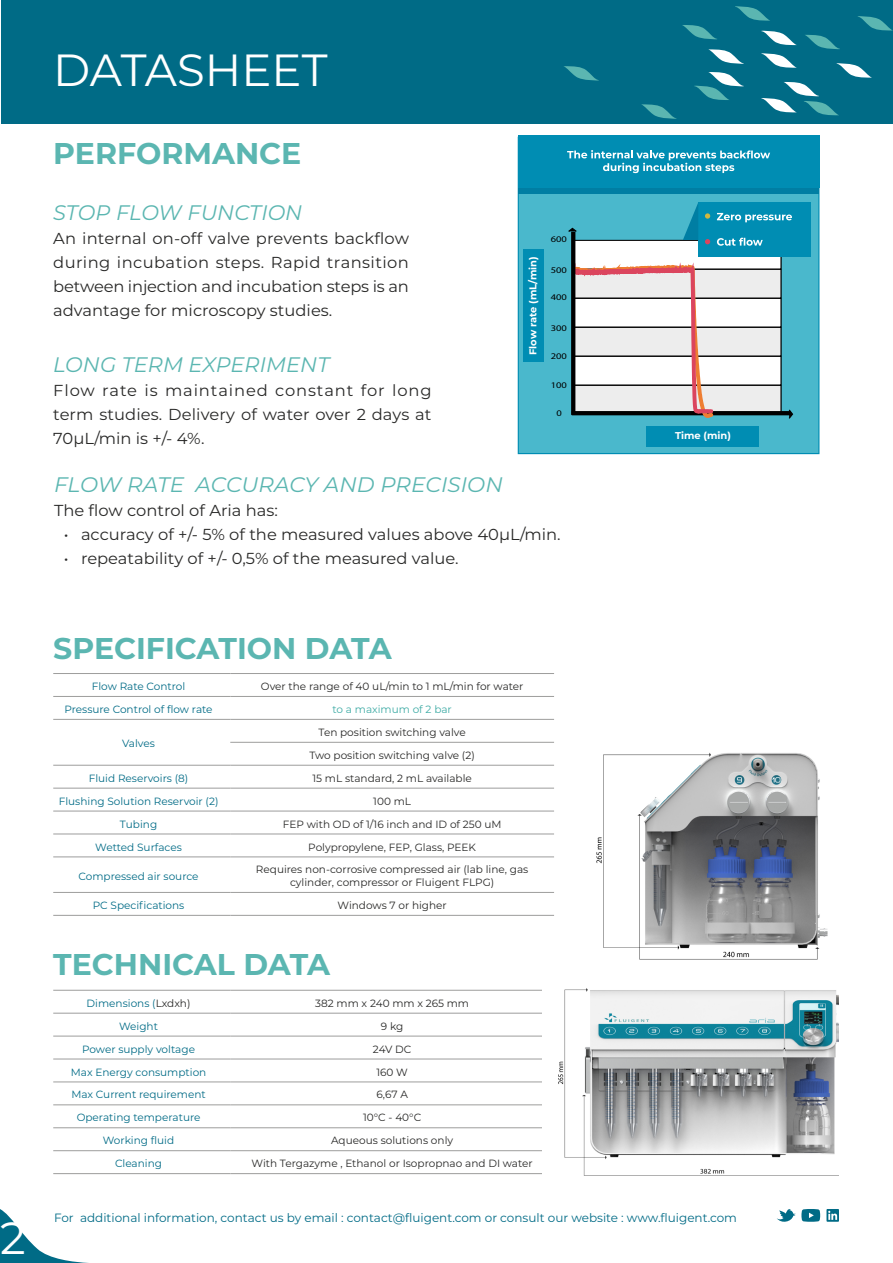
<style>
.page{position:relative;width:893px;height:1263px;background:#fff}
.page>*{position:absolute;margin:0;border:0;box-sizing:border-box;transform-origin:0 0}
.t1{font:45px "Montserrat";color:#fff}
.t2{font:700 30px "Montserrat";color:#5bb6b1}
.t3{font:italic 21px "Montserrat";color:#5bb6b1}
.t4{font:15.9px/23.9px "Montserrat";color:#282827;text-align:justify}
.t5{font:12px "Montserrat";color:#006b86}
.t6{font:10.5px/23px "Montserrat";color:#282827;text-align:center}
.t7{font:10.5px "Montserrat";color:#006b86}
.t8{font:10.5px "Montserrat";color:#3eaba5}
.t9{font:700 9.9px "Montserrat";color:#fff}
.t10{font:8.7px "Myriad Pro";color:#000;scale:1.21 1}
.s1{color:#282827}
</style>
<div class="page">
<div style="left:1px;top:0;width:891px;height:124px;background:#006b86"></div>
<svg style="left:564px;top:66px;width:35px;height:15px"></svg>
<svg style="left:641px;top:104px;width:35px;height:15px"></svg>
<svg style="left:682px;top:6px;width:211px;height:109px"></svg>
<svg style="left:777px;top:1209px;width:43px;height:13px"></svg>
<svg style="left:826px;top:1209px;width:13px;height:13px"></svg>
<svg style="left:0;top:1209px;width:89px;height:54px"></svg>
<hr style="left:53px;top:990px;width:177px;height:1px;background:#9d9d9c">
<hr style="left:53px;top:1013px;width:177px;height:1px;background:#9d9d9c">
<hr style="left:53px;top:1036px;width:177px;height:1px;background:#9d9d9c">
<hr style="left:53px;top:1059px;width:177px;height:1px;background:#9d9d9c">
<hr style="left:53px;top:1082px;width:177px;height:1px;background:#9d9d9c">
<hr style="left:53px;top:1104px;width:177px;height:1px;background:#9d9d9c">
<hr style="left:53px;top:1127px;width:177px;height:1px;background:#9d9d9c">
<hr style="left:53px;top:1150px;width:177px;height:1px;background:#9d9d9c">
<hr style="left:53px;top:1173px;width:177px;height:1px;background:#9d9d9c">
<hr style="left:230px;top:990px;width:324px;height:1px;background:#9d9d9c">
<hr style="left:230px;top:1013px;width:324px;height:1px;background:#9d9d9c">
<hr style="left:230px;top:1036px;width:324px;height:1px;background:#9d9d9c">
<hr style="left:230px;top:1059px;width:324px;height:1px;background:#9d9d9c">
<hr style="left:230px;top:1082px;width:324px;height:1px;background:#9d9d9c">
<hr style="left:230px;top:1104px;width:324px;height:1px;background:#9d9d9c">
<hr style="left:230px;top:1127px;width:324px;height:1px;background:#9d9d9c">
<hr style="left:230px;top:1150px;width:324px;height:1px;background:#9d9d9c">
<hr style="left:230px;top:1173px;width:324px;height:1px;background:#9d9d9c">
<img style="left:596px;top:752px;width:232px;height:208px">
<img style="left:543px;top:988px;width:296px;height:188px">
<hr style="left:53px;top:673px;width:177px;height:1px;background:#9d9d9c">
<hr style="left:53px;top:696px;width:177px;height:1px;background:#9d9d9c">
<hr style="left:53px;top:719px;width:177px;height:1px;background:#9d9d9c">
<hr style="left:53px;top:765px;width:177px;height:1px;background:#9d9d9c">
<hr style="left:53px;top:788px;width:177px;height:1px;background:#9d9d9c">
<hr style="left:53px;top:811px;width:177px;height:1px;background:#9d9d9c">
<hr style="left:53px;top:834px;width:177px;height:1px;background:#9d9d9c">
<hr style="left:53px;top:857px;width:177px;height:1px;background:#9d9d9c">
<hr style="left:53px;top:892px;width:177px;height:1px;background:#9d9d9c">
<hr style="left:53px;top:915px;width:177px;height:1px;background:#9d9d9c">
<hr style="left:230px;top:673px;width:324px;height:1px;background:#9d9d9c">
<hr style="left:230px;top:696px;width:324px;height:1px;background:#9d9d9c">
<hr style="left:230px;top:719px;width:324px;height:1px;background:#9d9d9c">
<hr style="left:230px;top:742px;width:324px;height:1px;background:#9d9d9c">
<hr style="left:230px;top:765px;width:324px;height:1px;background:#9d9d9c">
<hr style="left:230px;top:788px;width:324px;height:1px;background:#9d9d9c">
<hr style="left:230px;top:811px;width:324px;height:1px;background:#9d9d9c">
<hr style="left:230px;top:834px;width:324px;height:1px;background:#9d9d9c">
<hr style="left:230px;top:857px;width:324px;height:1px;background:#9d9d9c">
<hr style="left:230px;top:892px;width:324px;height:1px;background:#9d9d9c">
<hr style="left:230px;top:915px;width:324px;height:1px;background:#9d9d9c">
<div style="left:518px;top:137px;width:301px;height:317px;background:#4ab8cc;border:1px solid #008db3"></div>
<div style="left:524px;top:249px;width:20px;height:112px;background:#008db3"></div>
<div style="left:698px;top:202px;width:113px;height:54px;background:#008db3"></div>
<div style="left:518px;top:166px;width:301px;height:28px;background:linear-gradient(to right,#007ea3,#007ea3)"></div>
<div style="left:518px;top:135px;width:301px;height:52px;background:#008db3"></div>
<svg style="left:567px;top:150px;width:203px;height:23px"></svg>
<svg style="left:567px;top:203px;width:227px;height:252px"></svg>
<h1 class="t1" style="left:0;top:1207px;width:27px">2</h1>
<h1 class="t1" style="left:53px;top:39px;width:276px">DATASHEET</h1>
<h2 class="t2" style="left:53px;top:131px;width:250px">PERFORMANCE</h2>
<h3 class="t3" style="left:53px;top:198px;width:251px">STOP FLOW FUNCTION</h3>
<h3 class="t4" style="left:53px;top:226px;width:357px">An internal on-off valve prevents backflow during incubation steps. Rapid transition between injection and incubation steps is an advantage for microscopy studies.</h3>
<h3 class="t3" style="left:53px;top:351px;width:278px">LONG TERM EXPERIMENT</h3>
<h3 class="t4" style="left:53px;top:378px;width:380px">Flow rate is maintained constant for long term studies. Delivery of water over 2 days at 70μL/min is +/- 4%.</h3>
<p class="t9" style="left:526px;top:355px;width:100px;rotate:-90deg">Flow rate (mL/min)</p>
<p class="t10" style="left:551px;top:234px;width:15px">600</p>
<p class="t10" style="left:551px;top:264px;width:15px">500</p>
<p class="t10" style="left:551px;top:291px;width:15px">400</p>
<p class="t10" style="left:551px;top:323px;width:15px">300</p>
<p class="t10" style="left:551px;top:351px;width:15px">200</p>
<p class="t10" style="left:551px;top:379px;width:15px">100</p>
<p class="t10" style="left:557px;top:407px;width:6px">0</p>
<h3 class="t3" style="left:54px;top:470px;width:450px">FLOW RATE ACCURACY AND PRECISION</h3>
<h3 class="t4" style="left:54px;top:498px;width:225px">The flow control of Aria has:</h3>
<h3 class="t4" style="left:64px;top:522px;width:498px">• accuracy of +/- 5% of the measured values above 40μL/min.</h3>
<h3 class="t4" style="left:64px;top:545px;width:396px">• repeatability of +/- 0,5% of the measured value.</h3>
<h2 class="t2" style="left:53px;top:627px;width:340px">SPECIFICATION DATA</h2>
<p class="t7" style="left:92px;top:679px;width:95px">Flow Rate Control</p>
<p class="t6" style="left:261px;top:674px;width:264px">Over the range of 40 uL/min to 1 mL/min for water</p>
<p class="t7" style="left:65px;top:702px;width:150px">Pressure Control of flow rate</p>
<p class="t8" style="left:332px;top:702px;width:121px">to a maximum of 2 bar</p>
<p class="t7" style="left:122px;top:736px;width:34px">Valves</p>
<p class="t6" style="left:310px;top:720px;width:167px">Ten position switching valve<br>Two position switching valve (2)</p>
<p class="t7" style="left:89px;top:771px;width:101px">Fluid Reservoirs (8)</p>
<p class="t6" style="left:312px;top:766px;width:161px">15 mL standard, 2 mL available</p>
<p class="t7" style="left:59px;top:794px;width:161px">Flushing Solution Reservoir (2)</p>
<p class="t6" style="left:373px;top:789px;width:39px">100 mL</p>
<p class="t7" style="left:120px;top:817px;width:39px">Tubing</p>
<p class="t6" style="left:283px;top:812px;width:220px">FEP with OD of 1/16 inch and ID of 250 uM</p>
<p class="t7" style="left:95px;top:839px;width:88px">Wetted Surfaces</p>
<p class="t6" style="left:308px;top:835px;width:169px">Polypropylene, FEP, Glass, PEEK</p>
<p class="t7" style="left:79px;top:869px;width:122px">Compressed air source</p>
<p class="t6" style="left:256px;top:863px;width:274px;line-height:12.6px">Requires non-corrosive compressed air (lab line, gas cylinder, compressor or Fluigent FLPG)</p>
<p class="t7" style="left:93px;top:898px;width:93px">PC Specifications</p>
<p class="t6" style="left:337px;top:893px;width:111px">Windows 7 or higher</p>
<h2 class="t2" style="left:53px;top:942px;width:278px">TECHNICAL DATA</h2>
<p class="t7" style="left:87px;top:996px;width:105px">Dimensions (<span class="s1">Lxdxh)</span></p>
<p class="t6" style="left:315px;top:991px;width:155px">382 mm x 240 mm x 265 mm</p>
<p class="t7" style="left:119px;top:1019px;width:40px">Weight</p>
<p class="t6" style="left:381px;top:1014px;width:24px">9 kg</p>
<p class="t7" style="left:82px;top:1042px;width:114px">Power supply voltage</p>
<p class="t6" style="left:373px;top:1037px;width:40px">24V DC</p>
<p class="t7" style="left:71px;top:1064px;width:137px">Max Energy consumption</p>
<p class="t6" style="left:376px;top:1060px;width:33px">160 W</p>
<p class="t7" style="left:71px;top:1087px;width:136px">Max Current requirement</p>
<p class="t6" style="left:376px;top:1083px;width:33px">6,67 A</p>
<p class="t7" style="left:77px;top:1110px;width:125px">Operating temperature</p>
<p class="t6" style="left:363px;top:1106px;width:60px">10°C - 40°C</p>
<p class="t7" style="left:103px;top:1133px;width:73px">Working fluid</p>
<p class="t6" style="left:331px;top:1129px;width:124px">Aqueous solutions only</p>
<p class="t7" style="left:115px;top:1156px;width:49px">Cleaning</p>
<p class="t6" style="left:252px;top:1152px;width:283px">With Tergazyme , Ethanol or Isopropnao and DI water</p>
<p class="t9" style="left:675px;top:429px;width:57px">Time (min)</p>
<p class="t5" style="left:54px;top:1209px;width:684px">For additional information, contact us by email : contact@fluigent.com or consult our website : www.fluigent.com</p>
</div>
